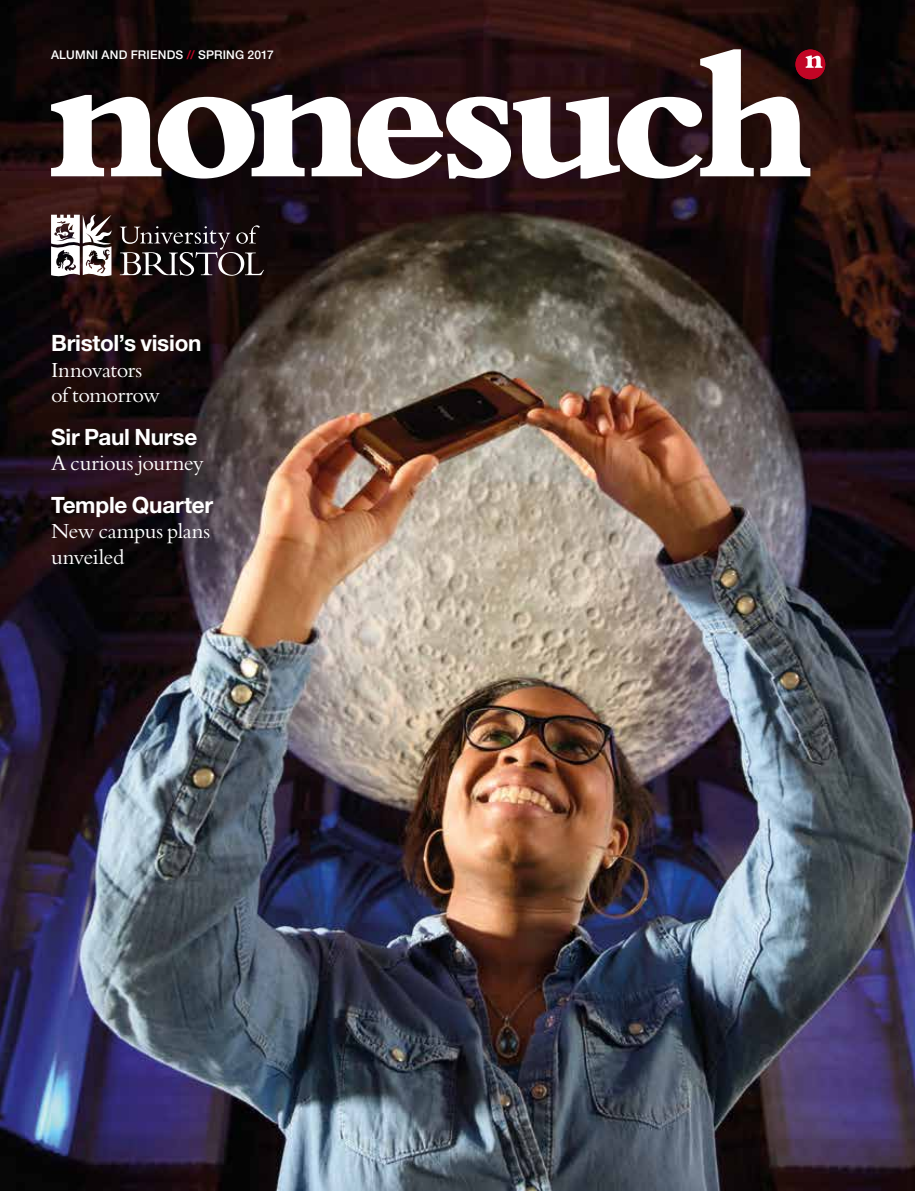
<style>
.page{position:relative;width:915px;height:1191px;background:#fff}
.page>*{position:absolute;margin:0;border:0;box-sizing:border-box;transform-origin:0 0}
.t1{font:22.5px/25.5px "Bembo";letter-spacing:-.02em;color:#fff}
.t2{font:700 22.5px "Helvetica Neue";letter-spacing:-.01em;color:#fff}
.t3{font:500 12px "Helvetica Neue";letter-spacing:.015em;color:#fff}
.s1{color:#c10525}
</style>
<div class="page">
<img style="left:0;top:0;width:914px;height:1191px">
<svg style="left:51px;top:49px;width:759px;height:130px"></svg>
<div style="left:795px;top:49px;width:30px;height:30px;background:#c10525;border-radius:50%"></div>
<svg style="left:805px;top:55px;width:17px;height:13px"></svg>
<svg style="left:120px;top:225px;width:144px;height:51px;background:#3d3637"></svg>
<svg style="left:51px;top:215px;width:61px;height:61px"></svg>
<p class="t3" style="left:51px;top:47px;width:224px">ALUMNI AND FRIENDS <span class="s1">//</span> SPRING 2017</p>
<p class="t2" style="left:51px;top:329px;width:152px">Bristol’s vision</p>
<p class="t1" style="left:51px;top:356px;width:110px">Innovators of tomorrow</p>
<p class="t2" style="left:51px;top:423px;width:148px">Sir Paul Nurse</p>
<p class="t1" style="left:51px;top:450px;width:154px">A curious journey</p>
<p class="t2" style="left:51px;top:491px;width:163px">Temple Quarter</p>
<p class="t1" style="left:51px;top:518px;width:161px">New campus plans unveiled</p>
</div>
